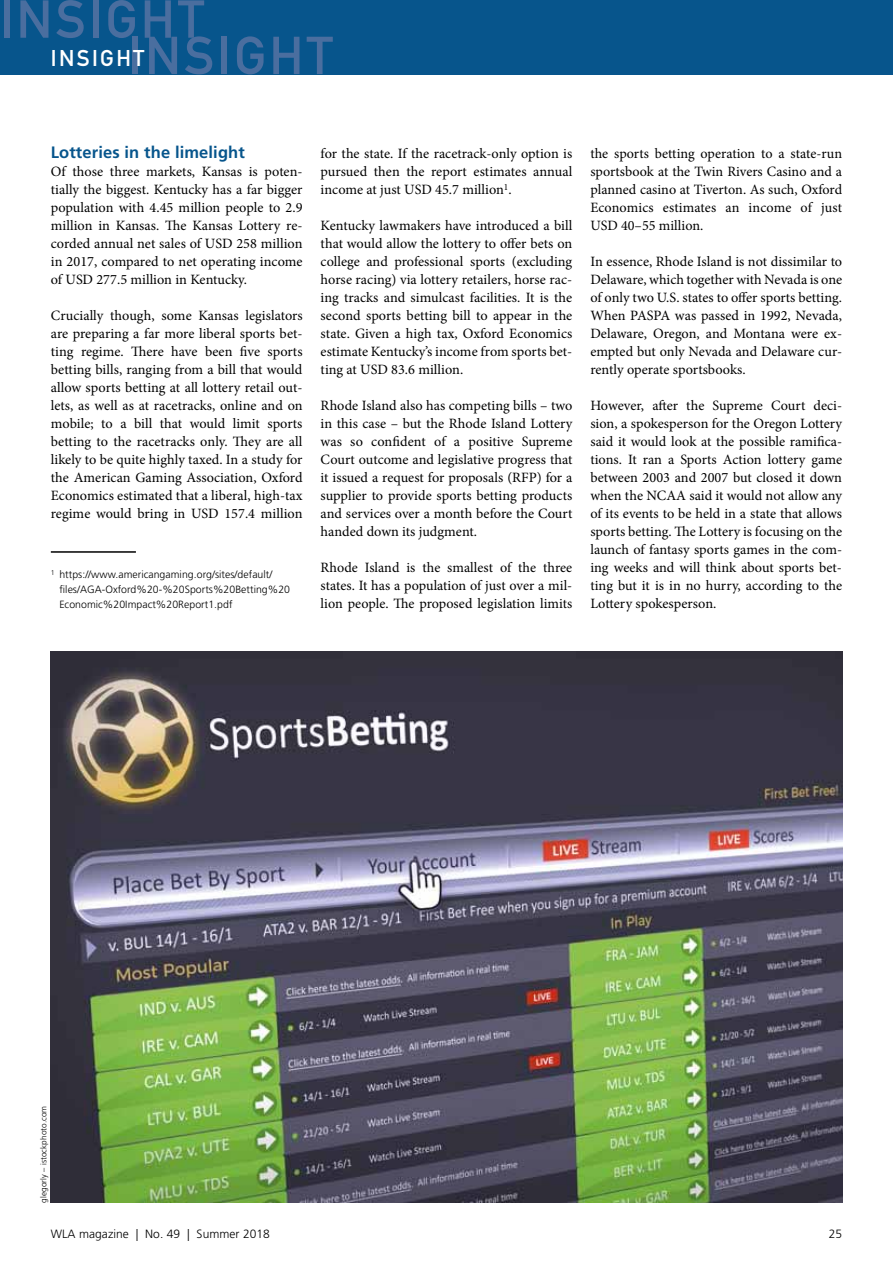
<style>
.page{position:relative;width:893px;height:1263px;background:#fff}
.page>*{position:absolute;margin:0;border:0;box-sizing:border-box;transform-origin:0 0}
.t1{font:52.5px "DIN Mittelschrift";letter-spacing:.06em;color:#4a6e9f}
.t2{font:22.5px "DIN Mittelschrift";letter-spacing:.105em;color:#fff}
.t3{font:700 16.5px "Frutiger LT Std";letter-spacing:.01em;color:#07558c}
.t4{font:14.25px/18px "Minion Pro";color:#000;text-align:justify}
.t5{font:300 12px "Frutiger LT Std";letter-spacing:.005em;color:#000}
.t6{font:300 10.5px/15px "Frutiger LT Std";letter-spacing:.005em;color:#000}
.t7{font:300 8.25px "Frutiger LT Std";letter-spacing:.005em;color:#000}
</style>
<div class="page">
<div style="left:0;top:0;width:892px;height:74px;background:#07558c"></div>
<hr style="left:51px;top:551px;width:85px;height:2px;background:#000">
<img style="left:51px;top:652px;width:791px;height:551px">
<h1 class="t1" style="left:0;top:0;width:206px">INSIGHT</h1>
<h2 class="t2" style="left:51px;top:50px;width:95px">INSIGHT</h2>
<h1 class="t1" style="left:128px;top:37px;width:206px">INSIGHT</h1>
<p class="t3" style="left:51px;top:147px;width:195px">Lotteries in the limelight</p>
<p class="t4" style="left:51px;top:164px;width:253px">Of those three markets, Kansas is poten&shy;tially the biggest. Kentucky has a far bigger population with 4.45 million people to 2.9 million in Kansas. The Kansas Lottery re&shy;corded annual net sales of USD 258 million in 2017, compared to net operating income of USD 277.5 million in Kentucky.</p>
<p class="t4" style="left:51px;top:308px;width:253px">Crucially though, some Kansas legislators are preparing a far more liberal sports bet&shy;ting regime. There have been five sports betting bills, ranging from a bill that would allow sports betting at all lottery retail out&shy;lets, as well as at racetracks, online and on mobile; to a bill that would limit sports betting to the racetracks only. They are all likely to be quite highly taxed. In a study for the American Gaming Association, Oxford Economics estimated that a liberal, high-tax regime would bring in USD 157.4 million</p>
<p class="t6" style="left:59px;top:568px;width:232px;text-indent:-9px"><sup>1</sup> https://www.americangaming.org/sites/default/ files/AGA-Oxford%20-%20Sports%20Betting%20<br>Economic%20Impact%20Report1.pdf</p>
<p class="t4" style="left:320px;top:146px;width:253px">for the state. If the racetrack-only option is pursued then the report estimates annual income at just USD 45.7 million<sup>1</sup>.</p>
<p class="t4" style="left:320px;top:218px;width:253px">Kentucky lawmakers have introduced a bill that would allow the lottery to offer bets on college and professional sports (excluding horse racing) via lottery retailers, horse rac&shy;ing tracks and simulcast facilities. It is the second sports betting bill to appear in the state. Given a high tax, Oxford Economics estimate Kentucky’s income from sports bet&shy;ting at USD 83.6 million.</p>
<p class="t4" style="left:320px;top:398px;width:253px">Rhode Island also has competing bills – two in this case – but the Rhode Island Lottery was so confident of a positive Supreme Court outcome and legislative progress that it issued a request for proposals (RFP) for a supplier to provide sports betting products and services over a month before the Court handed down its judgment.</p>
<p class="t4" style="left:320px;top:560px;width:253px">Rhode Island is the smallest of the three states. It has a population of just over a mil&shy;lion people. The proposed legislation limits</p>
<p class="t4" style="left:590px;top:146px;width:253px">the sports betting operation to a state-run sportsbook at the Twin Rivers Casino and a planned casino at Tiverton. As such, Oxford Economics estimates an income of just USD 40–55 million.</p>
<p class="t4" style="left:590px;top:254px;width:253px">In essence, Rhode Island is not dissimilar to Delaware, which together with Nevada is one of only two U.S. states to offer sports betting.<br>When PASPA was passed in 1992, Nevada, Delaware, Oregon, and Montana were ex&shy;empted but only Nevada and Delaware cur&shy;rently operate sportsbooks.</p>
<p class="t4" style="left:590px;top:398px;width:253px">However, after the Supreme Court deci&shy;sion, a spokesperson for the Oregon Lottery said it would look at the possible ramifica&shy;tions. It ran a Sports Action lottery game between 2003 and 2007 but closed it down when the NCAA said it would not allow any of its events to be held in a state that allows sports betting. The Lottery is focusing on the launch of fantasy sports games in the com&shy;ing weeks and will think about sports bet&shy;ting but it is in no hurry, according to the Lottery spokesperson.</p>
<p class="t7" style="left:40px;top:1203px;width:98px;rotate:-90deg">glegorly – istockphoto.com</p>
<p class="t5" style="left:51px;top:1228px;width:220px">WLA magazine | No. 49 | Summer 2018</p>
<p class="t5" style="left:828px;top:1228px;width:15px">25</p>
</div>
